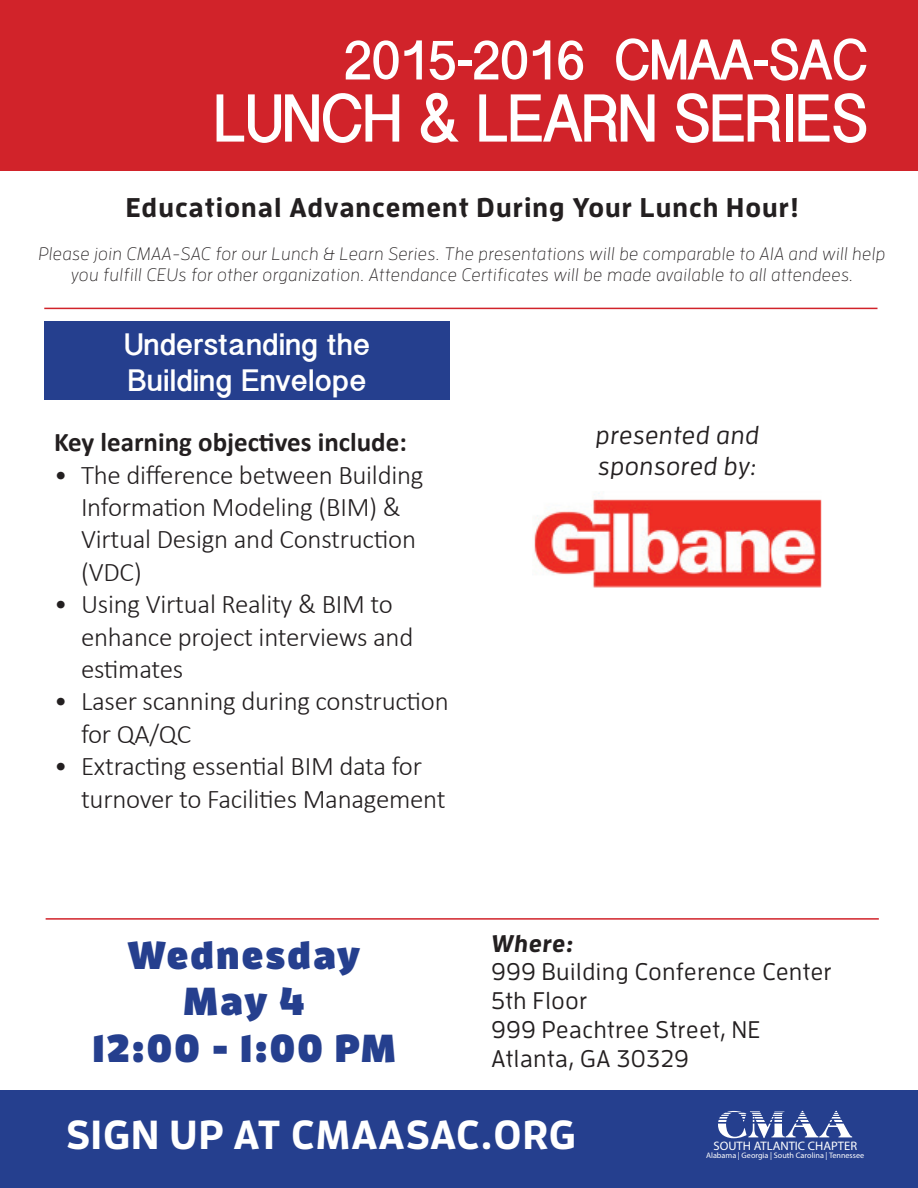
<style>
.page{position:relative;width:918px;height:1188px;background:#fff}
.page>*{position:absolute;margin:0;border:0;box-sizing:border-box;transform-origin:0 0}
.t1{font:700 68.25px "Gujarati Sangam MN";letter-spacing:-.02em;color:#fff;scale:.91 1}
.t2{font:700 57.9px "Gujarati Sangam MN";letter-spacing:-.025em;color:#fff;scale:.91 1}
.t3{font:700 40.5px "Enzo OT";letter-spacing:.025em;color:#fff}
.t4{font:900 39px/46.8px "Enzo OT";letter-spacing:.04em;color:#253f8e;text-align:center}
.t5{font:700 31.5px/36px "Gujarati Sangam MN";color:#fff}
.t6{font:300 27px/32.4px "Calibri";letter-spacing:-.01em;color:#231f20}
.t7{font:700 27px "Enzo OT";letter-spacing:.04em;color:#231f20}
.t8{font:700 27px "Calibri";color:#231f20}
.t9{font:italic 500 25.5px/30.6px "Enzo OT";letter-spacing:.03em;color:#231f20}
.t10{font:500 24px/28.8px "Enzo OT";letter-spacing:.03em;color:#231f20}
.t11{font:italic 700 24px "Enzo OT";letter-spacing:.03em;color:#231f20}
.t12{font:italic 300 18px/21.6px "Enzo OT";letter-spacing:.03em;color:#231f20;text-align:center}
.t13{font:12.3px "Myriad Pro";color:#fff}
.t14{font:7.95px "Myriad Pro";color:#fff}
</style>
<div class="page">
<div style="left:0;top:0;width:918px;height:171px;background:#d1232a"></div>
<div style="left:0;top:1091px;width:918px;height:97px;background:#253f8e"></div>
<svg style="left:718px;top:1111px;width:134px;height:27px"></svg>
<hr style="left:44px;top:308px;width:833px;height:1px;background:#d1232a">
<div style="left:44px;top:321px;width:406px;height:79px;background:#253f8e"></div>
<hr style="left:46px;top:918px;width:833px;height:2px;background:#d1232a">
<img style="left:534px;top:493px;width:288px;height:95px">
<h2 class="t2" style="left:344px;top:26px;width:578px">2015-2016 CMAA-SAC</h2>
<h1 class="t1" style="left:214px;top:78px;width:721px">LUNCH &amp; LEARN SERIES</h1>
<p class="t7" style="left:126px;top:190px;width:674px">Educational Advancement During Your Lunch Hour!</p>
<p class="t12" style="left:39px;top:242px;width:848px">Please join CMAA-SAC for our Lunch &amp; Learn Series. The presentations will be comparable to AIA and will help you fulfill CEUs for other organization. Attendance Certificates will be made available to all attendees.</p>
<p class="t5" style="left:124px;top:326px;width:247px">Understanding the<br>Building Envelope</p>
<p class="t8" style="left:54px;top:425px;width:354px">Key learning objectives include:</p>
<p class="t6" style="left:81px;top:457px;width:344px;text-indent:-27px">• The difference between Building<br>Information Modeling (BIM) &amp;<br>Virtual Design and Construction (VDC)</p>
<p class="t6" style="left:81px;top:587px;width:334px;text-indent:-27px">• Using Virtual Reality &amp; BIM to enhance project interviews and estimates</p>
<p class="t6" style="left:81px;top:684px;width:369px;text-indent:-27px">• Laser scanning during construction for QA/QC</p>
<p class="t6" style="left:81px;top:749px;width:366px;text-indent:-27px">• Extracting essential BIM data for turnover to Facilities Management</p>
<p class="t9" style="left:596px;top:420px;width:164px">presented and sponsored by:</p>
<h3 class="t4" style="left:92px;top:930px;width:305px">Wednesday<br>May 4<br>12:00 - 1:00 PM</h3>
<p class="t11" style="left:491px;top:929px;width:83px">Where:</p>
<p class="t10" style="left:491px;top:957px;width:342px">999 Building Conference Center<br>5th Floor<br>999 Peachtree Street, NE<br>Atlanta, GA 30329</p>
<h3 class="t3" style="left:66px;top:1109px;width:511px">SIGN UP AT CMAASAC.ORG</h3>
<p class="t13" style="left:714px;top:1138px;width:145px">SOUTH ATLANTIC CHAPTER</p>
<p class="t14" style="left:706px;top:1151px;width:160px">Alabama | Georgia | South Carolina | Tennessee</p>
</div>
